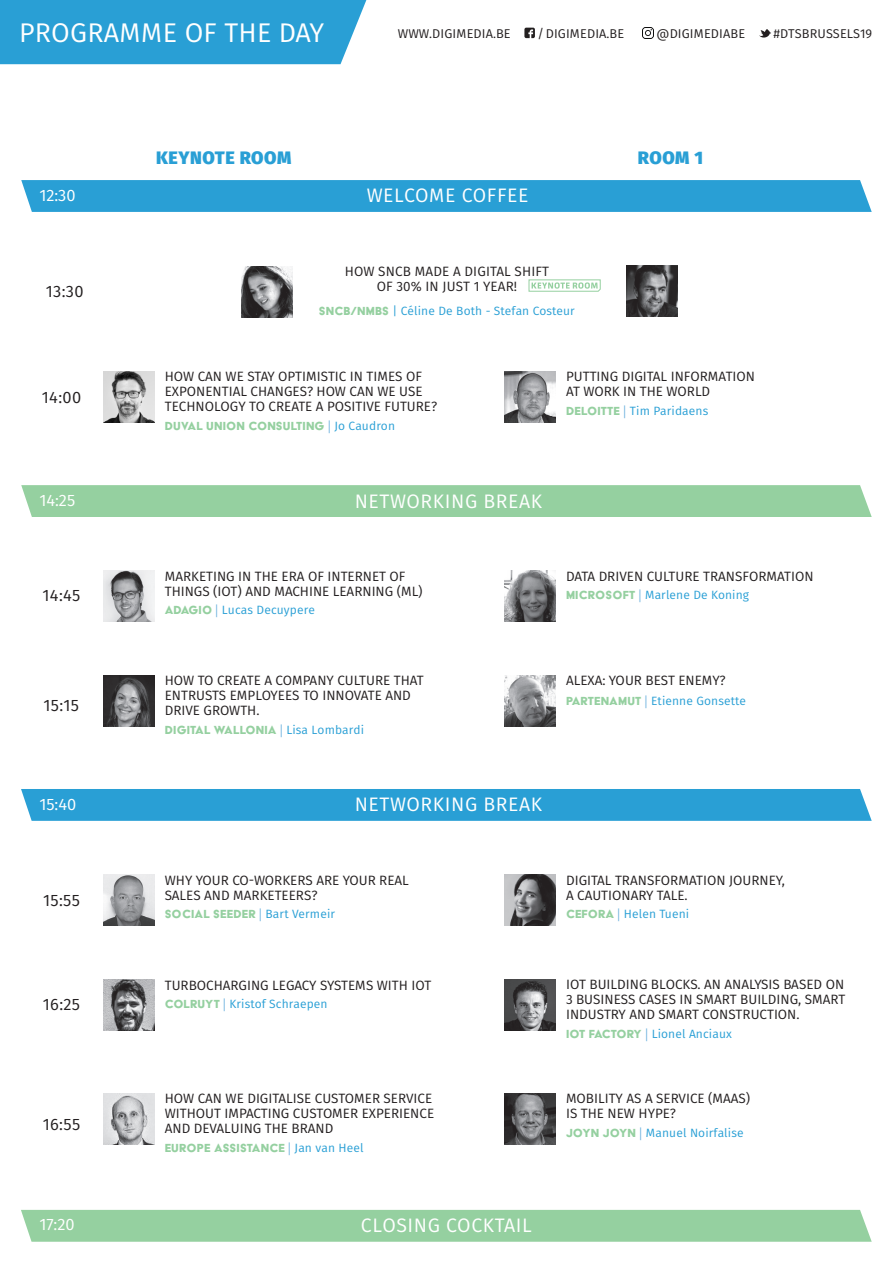
<style>
.page{position:relative;width:893px;height:1263px;background:#fff}
.page>*{position:absolute;margin:0;border:0;box-sizing:border-box;transform-origin:0 0}
.t1{font:27px "Fira Sans";letter-spacing:.01em;color:#fff}
.t2{font:19.5px "Fira Sans";letter-spacing:.03em;color:#fff}
.t3{font:800 18px "Fira Sans";letter-spacing:.03em;color:#299fd5}
.t4{font:16.5px "Fira Sans";letter-spacing:.02em;color:#231f20}
.t5{font:16.5px "Fira Sans";color:#fff}
.t6{font:13.5px/15px "Fira Sans";color:#231f20}
.t7{font:13.5px "Acier BAT Text Solid";letter-spacing:.01em;color:#95d0a0}
.t8{font:12.75px "Fira Sans";letter-spacing:.01em;color:#231f20}
.t9{font:12px "Fira Sans";letter-spacing:.01em;color:#299fd5}
.s1{font-family:"Acier BAT Text Solid";font-size:13.5px;color:#95d0a0}
.s2{font-family:"Univers";font-stretch:condensed;font-size:12.75px;color:#64addc}
.s3{font-family:"Fira Sans";font-size:12px;color:#299fd5}
</style>
<div class="page">
<div style="left:0;top:0;width:366px;height:64px;background:#299fd5"></div>
<svg style="left:21px;top:180px;width:851px;height:32px;background:#2ca0d5"></svg>
<div style="left:21px;top:789px;width:851px;height:32px;background:#299fd5"></div>
<div style="left:21px;top:1210px;width:851px;height:32px;background:#95d0a0"></div>
<div style="left:21px;top:485px;width:851px;height:32px;background:#95d0a0"></div>
<svg style="left:524px;top:28px;width:11px;height:10px"></svg>
<svg style="left:759px;top:29px;width:12px;height:9px"></svg>
<svg style="left:642px;top:28px;width:11px;height:11px"></svg>
<img style="left:104px;top:371px;width:51px;height:51px">
<img style="left:505px;top:371px;width:51px;height:51px">
<img style="left:504px;top:874px;width:51px;height:51px">
<img style="left:103px;top:875px;width:51px;height:51px">
<img style="left:504px;top:979px;width:51px;height:51px">
<img style="left:103px;top:979px;width:51px;height:51px">
<img style="left:504px;top:1093px;width:51px;height:51px">
<img style="left:103px;top:1093px;width:51px;height:51px">
<img style="left:103px;top:570px;width:51px;height:51px">
<img style="left:504px;top:570px;width:51px;height:51px">
<img style="left:504px;top:675px;width:51px;height:51px">
<img style="left:103px;top:675px;width:51px;height:51px">
<img style="left:242px;top:266px;width:51px;height:51px">
<img style="left:627px;top:266px;width:51px;height:51px">
<svg style="left:528px;top:279px;width:73px;height:13px"></svg>
<h1 class="t1" style="left:19px;top:14px;width:306px">PROGRAMME OF THE DAY</h1>
<p class="t8" style="left:398px;top:24px;width:114px">WWW.DIGIMEDIA.BE</p>
<p class="t8" style="left:537px;top:24px;width:88px">/DIGIMEDIA.BE</p>
<p class="t8" style="left:657px;top:24px;width:90px">@DIGIMEDIABE</p>
<p class="t8" style="left:774px;top:24px;width:100px">#DTSBRUSSELS19</p>
<h3 class="t3" style="left:156px;top:146px;width:137px">KEYNOTE ROOM</h3>
<h3 class="t3" style="left:638px;top:146px;width:67px">ROOM 1</h3>
<p class="t5" style="left:39px;top:183px;width:38px">12:30</p>
<h2 class="t2" style="left:367px;top:182px;width:163px">WELCOME COFFEE</h2>
<p class="t4" style="left:46px;top:280px;width:39px">13:30</p>
<p class="t4" style="left:42px;top:385px;width:41px">14:00</p>
<p class="t6" style="left:345px;top:263px;width:206px;text-align:center">HOW SNCB MADE A DIGITAL SHIFT<br>OF 30% IN JUST 1 YEAR!</p>
<p class="t9" style="left:319px;top:302px;width:257px"><span class="s1">SNCB/NMBS</span> | Céline De Both - Stefan Costeur</p>
<p class="t6" style="left:165px;top:369px;width:274px">HOW CAN WE STAY OPTIMISTIC IN TIMES OF<br>EXPONENTIAL CHANGES? HOW CAN WE USE<br>TECHNOLOGY TO CREATE A POSITIVE FUTURE?</p>
<p class="t7" style="left:165px;top:419px;width:232px">DUVAL UNION CONSULTING <span class="s2">|</span> <span class="s3">Jo Caudron</span></p>
<p class="t6" style="left:566px;top:369px;width:190px">PUTTING DIGITAL INFORMATION<br>AT WORK IN THE WORLD</p>
<p class="t9" style="left:566px;top:402px;width:144px"><span class="s1">DELOITTE</span> <span class="s2">|</span> Tim Paridaens</p>
<p class="t5" style="left:39px;top:489px;width:37px">14:25</p>
<h2 class="t2" style="left:355px;top:487px;width:189px">NETWORKING BREAK</h2>
<p class="t4" style="left:43px;top:584px;width:39px">14:45</p>
<p class="t4" style="left:44px;top:694px;width:37px">15:15</p>
<p class="t6" style="left:165px;top:568px;width:259px">MARKETING IN THE ERA OF INTERNET OF<br>THINGS (IOT) AND MACHINE LEARNING (ML)</p>
<p class="t9" style="left:165px;top:602px;width:152px"><span class="s1">ADAGIO</span> <span class="s2">|</span> Lucas Decuypere</p>
<p class="t6" style="left:165px;top:673px;width:261px">HOW TO CREATE A COMPANY CULTURE THAT<br>ENTRUSTS EMPLOYEES TO INNOVATE AND<br>DRIVE GROWTH.</p>
<p class="t7" style="left:165px;top:723px;width:201px">DIGITAL WALLONIA <span class="s2">|</span> <span class="s3">Lisa Lombardi</span></p>
<p class="t6" style="left:566px;top:569px;width:249px">DATA DRIVEN CULTURE TRANSFORMATION</p>
<p class="t9" style="left:566px;top:587px;width:185px"><span class="s1">MICROSOFT</span> <span class="s2">|</span> Marlene De Koning</p>
<p class="t6" style="left:566px;top:673px;width:161px">ALEXA: YOUR BEST ENEMY?</p>
<p class="t9" style="left:566px;top:692px;width:181px"><span class="s1">PARTENAMUT</span> <span class="s2">|</span> Etienne Gonsette</p>
<p class="t5" style="left:39px;top:793px;width:39px">15:40</p>
<h2 class="t2" style="left:355px;top:791px;width:189px">NETWORKING BREAK</h2>
<p class="t4" style="left:43px;top:888px;width:38px">15:55</p>
<p class="t4" style="left:43px;top:993px;width:39px">16:25</p>
<p class="t4" style="left:43px;top:1113px;width:39px">16:55</p>
<p class="t6" style="left:165px;top:872px;width:246px">WHY YOUR CO-WORKERS ARE YOUR REAL<br>SALES AND MARKETEERS?</p>
<p class="t7" style="left:165px;top:907px;width:172px">SOCIAL SEEDER <span class="s2">|</span> <span class="s3">Bart Vermeir</span></p>
<p class="t6" style="left:165px;top:977px;width:268px">TURBOCHARGING LEGACY SYSTEMS WITH IOT</p>
<p class="t9" style="left:165px;top:996px;width:164px"><span class="s1">COLRUYT</span> <span class="s2">|</span> Kristof Schraepen</p>
<p class="t6" style="left:165px;top:1091px;width:271px">HOW CAN WE DIGITALISE CUSTOMER SERVICE<br>WITHOUT IMPACTING CUSTOMER EXPERIENCE<br>AND DEVALUING THE BRAND</p>
<p class="t7" style="left:165px;top:1141px;width:200px">EUROPE ASSISTANCE <span class="s2">|</span> <span class="s3">Jan van Heel</span></p>
<p class="t5" style="left:39px;top:1213px;width:37px">17:20</p>
<h2 class="t2" style="left:361px;top:1211px;width:172px">CLOSING COCKTAIL</h2>
<p class="t6" style="left:566px;top:872px;width:220px">DIGITAL TRANSFORMATION JOURNEY,<br>A CAUTIONARY TALE.</p>
<p class="t9" style="left:566px;top:905px;width:125px"><span class="s1">CEFORA</span> <span class="s2">|</span> Helen Tueni</p>
<p class="t6" style="left:566px;top:977px;width:281px;text-align:justify">IOT BUILDING BLOCKS. AN ANALYSIS BASED ON 3 BUSINESS CASES IN SMART BUILDING, SMART INDUSTRY AND SMART CONSTRUCTION.</p>
<p class="t9" style="left:566px;top:1025px;width:167px"><span class="s1">IOT FACTORY</span> <span class="s2">|</span> Lionel Anciaux</p>
<p class="t6" style="left:566px;top:1091px;width:186px">MOBILITY AS A SERVICE (MAAS)<br>IS THE NEW HYPE?</p>
<p class="t9" style="left:566px;top:1124px;width:179px"><span class="s1">JOYN JOYN</span> <span class="s2">|</span> Manuel Noirfalise</p>
</div>
